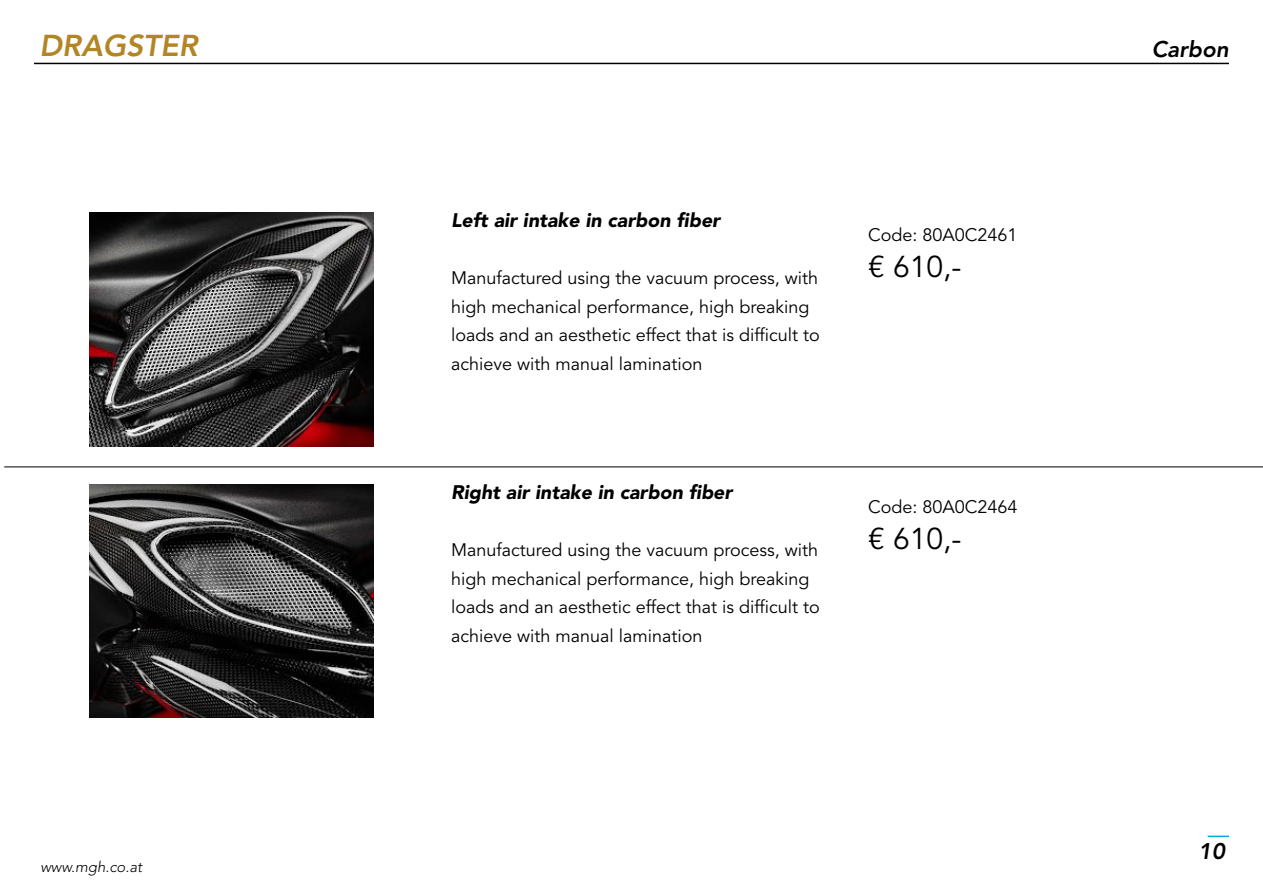
<style>
.page{position:relative;width:1263px;height:893px;background:#fff}
.page>*{position:absolute;margin:0;border:0;box-sizing:border-box;transform-origin:0 0}
.t1{font:30px "Avenir LT Std";color:#000}
.t2{font:italic 800 30px "Avenir LT Std";color:#b28525}
.t3{font:italic 800 22.5px "Avenir LT Std";color:#000}
.t4{font:italic 900 19.5px "Avenir LT Std";color:#000}
.t5{font:18px/28.5px "Avenir LT Std";color:#000}
.t6{font:italic 300 15px "Avenir LT Std";color:#000}
</style>
<div class="page">
<hr style="left:34px;top:63px;width:1195px;height:1px;background:#000">
<svg style="left:1208px;top:836px;width:21px;height:1px"></svg>
<hr style="left:4px;top:467px;width:1259px;height:1px;background:#000">
<img style="left:89px;top:485px;width:285px;height:232px">
<img style="left:89px;top:212px;width:285px;height:234px">
<h1 class="t2" style="left:39px;top:28px;width:160px">DRAGSTER</h1>
<p class="t6" style="left:40px;top:858px;width:103px">www.mgh.co.at</p>
<p class="t4" style="left:451px;top:209px;width:271px">Left air intake in carbon fiber</p>
<p class="t5" style="left:451px;top:264px;width:370px">Manufactured using the vacuum process, with high mechanical performance, high breaking loads and an aesthetic effect that is difficult to achieve with manual lamination</p>
<p class="t4" style="left:451px;top:481px;width:283px">Right air intake in carbon fiber</p>
<p class="t5" style="left:451px;top:536px;width:370px">Manufactured using the vacuum process, with high mechanical performance, high breaking loads and an aesthetic effect that is difficult to achieve with manual lamination</p>
<p class="t5" style="left:868px;top:221px;width:151px">Code: 80A0C2461</p>
<h1 class="t1" style="left:868px;top:249px;width:95px">€ 610,-</h1>
<p class="t5" style="left:868px;top:493px;width:151px">Code: 80A0C2464</p>
<h1 class="t1" style="left:868px;top:521px;width:95px">€ 610,-</h1>
<p class="t3" style="left:1152px;top:36px;width:79px">Carbon</p>
<p class="t3" style="left:1198px;top:837px;width:28px">10</p>
</div>
